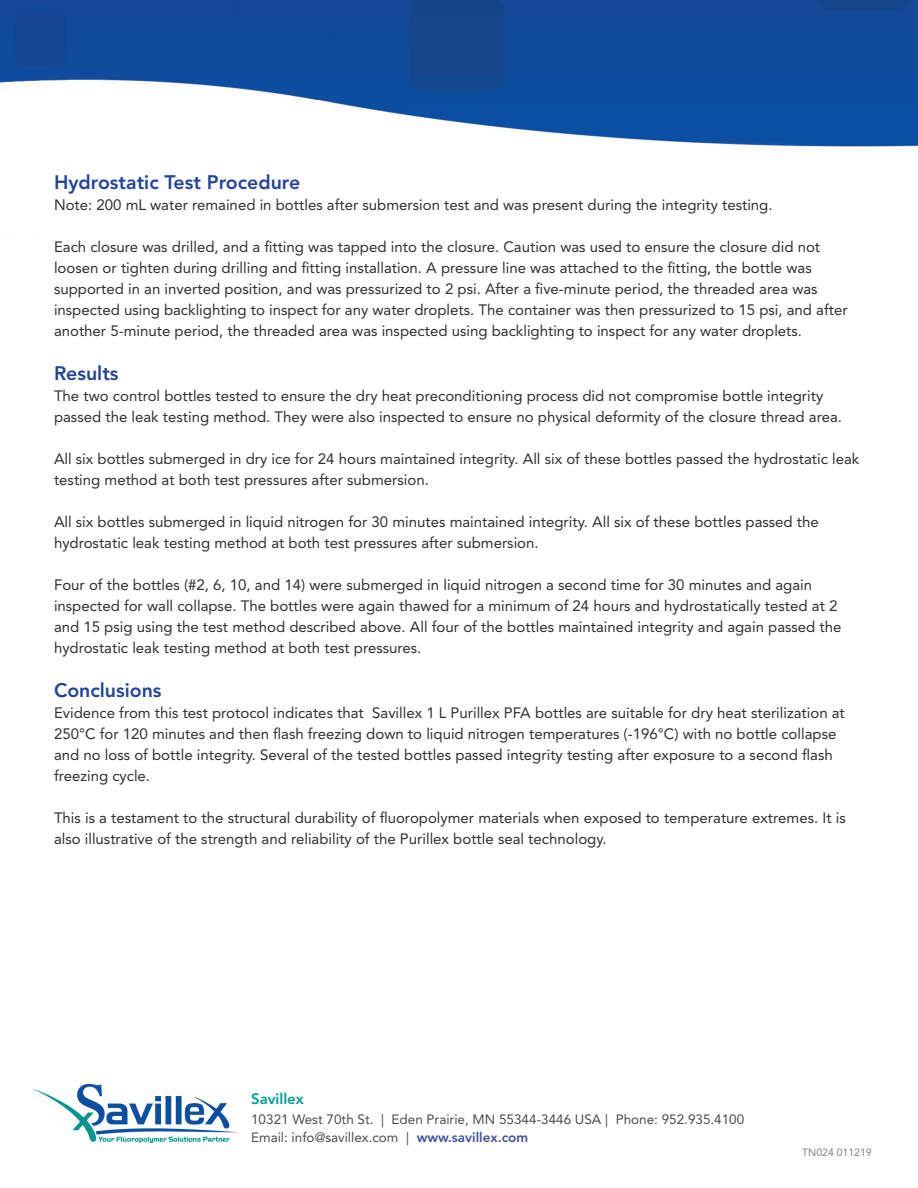
<style>
.page{position:relative;width:918px;height:1188px;background:#fff}
.page>*{position:absolute;margin:0;border:0;box-sizing:border-box;transform-origin:0 0}
.t1{font:800 19.5px "Avenir LT Std";color:#214599}
.t2{font:15px/21px "Avenir LT Std";color:#312f30}
.t3{font:800 15px "Avenir LT Std";color:#009d9c}
.t4{font:13.5px/18px "Avenir LT Std";color:#4b4c4d}
.t5{font:10.5px "Avenir LT Std";color:#808285}
.s1{font-weight:800;color:#3d529f}
</style>
<div class="page">
<img style="left:0;top:0;width:918px;height:147px">
<img style="left:33px;top:1084px;width:204px;height:59px">
<p class="t1" style="left:54px;top:170px;width:248px">Hydrostatic Test Procedure</p>
<p class="t2" style="left:54px;top:194px;width:720px">Note: 200 mL water remained in bottles after submersion test and was present during the integrity testing.</p>
<p class="t2" style="left:54px;top:236px;width:795px">Each closure was drilled, and a fitting was tapped into the closure. Caution was used to ensure the closure did not loosen or tighten during drilling and fitting installation. A pressure line was attached to the fitting, the bottle was supported in an inverted position, and was pressurized to 2 psi. After a five-minute period, the threaded area was inspected using backlighting to inspect for any water droplets. The container was then pressurized to 15 psi, and after another 5-minute period, the threaded area was inspected using backlighting to inspect for any water droplets.</p>
<p class="t1" style="left:54px;top:362px;width:66px">Results</p>
<p class="t2" style="left:54px;top:385px;width:789px">The two control bottles tested to ensure the dry heat preconditioning process did not compromise bottle integrity passed the leak testing method. They were also inspected to ensure no physical deformity of the closure thread area.</p>
<p class="t2" style="left:54px;top:448px;width:807px">All six bottles submerged in dry ice for 24 hours maintained integrity. All six of these bottles passed the hydrostatic leak testing method at both test pressures after submersion.</p>
<p class="t2" style="left:54px;top:511px;width:766px">All six bottles submerged in liquid nitrogen for 30 minutes maintained integrity. All six of these bottles passed the hydrostatic leak testing method at both test pressures after submersion.</p>
<p class="t2" style="left:54px;top:574px;width:789px">Four of the bottles (#2, 6, 10, and 14) were submerged in liquid nitrogen a second time for 30 minutes and again inspected for wall collapse. The bottles were again thawed for a minimum of 24 hours and hydrostatically tested at 2 and 15 psig using the test method described above. All four of the bottles maintained integrity and again passed the hydrostatic leak testing method at both test pressures.</p>
<p class="t1" style="left:54px;top:679px;width:109px">Conclusions</p>
<p class="t2" style="left:54px;top:703px;width:792px">Evidence from this test protocol indicates that Savillex 1 L Purillex PFA bottles are suitable for dry heat sterilization at 250°C for 120 minutes and then flash freezing down to liquid nitrogen temperatures (-196°C) with no bottle collapse and no loss of bottle integrity. Several of the tested bottles passed integrity testing after exposure to a second flash freezing cycle.</p>
<p class="t2" style="left:54px;top:808px;width:793px">This is a testament to the structural durability of fluoropolymer materials when exposed to temperature extremes. It is also illustrative of the strength and reliability of the Purillex bottle seal technology.</p>
<p class="t3" style="left:251px;top:1090px;width:54px">Savillex</p>
<p class="t4" style="left:251px;top:1110px;width:495px">10321 West 70th St. | Eden Prairie, MN 55344-3446 USA | Phone: 952.935.4100<br>Email: info@savillex.com | <span class="s1">www.savillex.com</span></p>
<p class="t5" style="left:802px;top:1146px;width:71px">TN024 011219</p>
</div>
